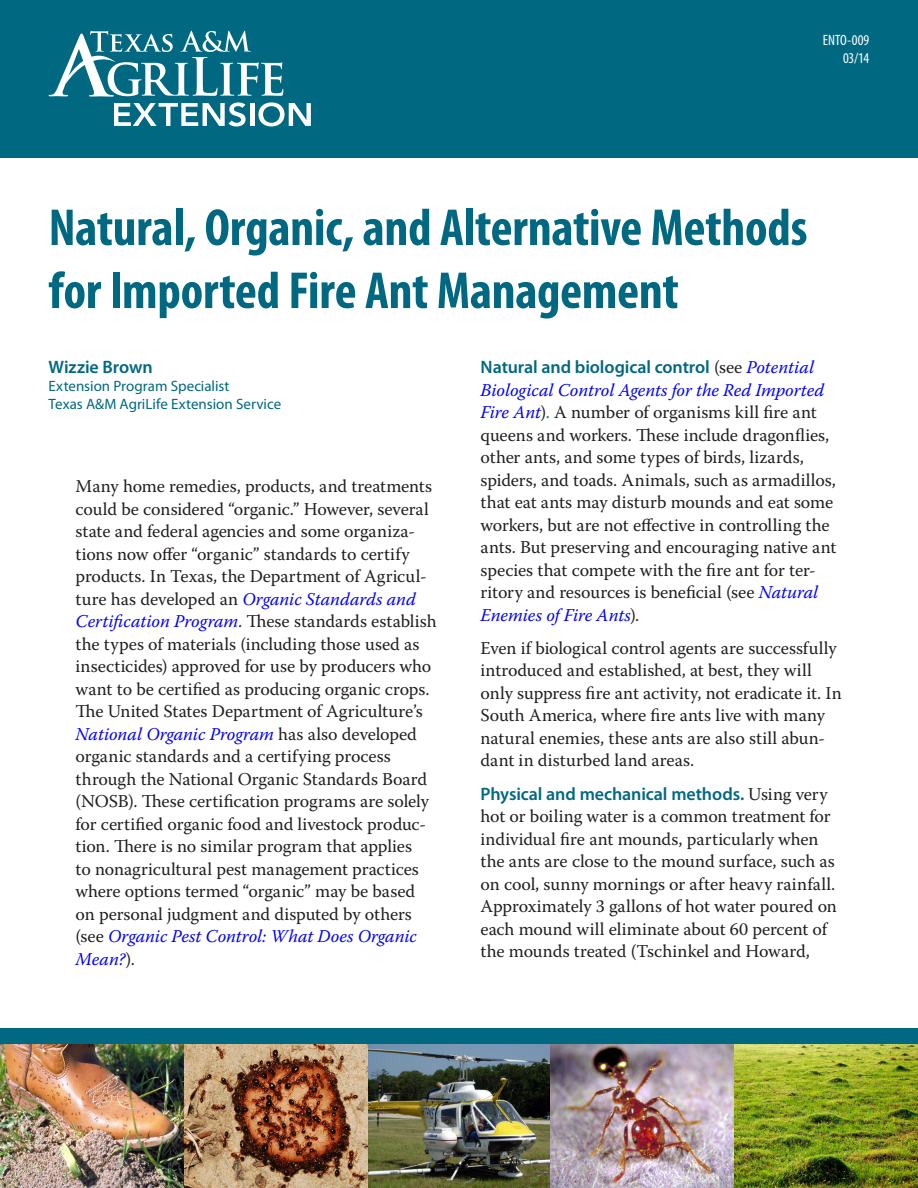
<style>
.page{position:relative;width:918px;height:1188px;background:#fff}
.page>*{position:absolute;margin:0;border:0;box-sizing:border-box;transform-origin:0 0}
.t1{font:700 condensed 52.5px/63px "Myriad Pro";letter-spacing:-.005em;color:#006881}
.body_text{font:18px/22.5px "Warnock Pro";letter-spacing:-.005em;color:#231f20}
.author{font:600 18px "Myriad Pro";letter-spacing:-.005em;color:#006881}
.author-2{font:15px "Myriad Pro";color:#006881}
.t2{font:condensed 15px/18px "Myriad Pro";letter-spacing:-.005em;color:#fff;text-align:right}
.s1{font-style:italic;color:#00f}
.s2{font-family:"Myriad Pro";font-weight:600;color:#006881}
.s3{color:#006881}
</style>
<div class="page">
<img style="left:0;top:1043px;width:368px;height:145px">
<img style="left:368px;top:1043px;width:183px;height:145px">
<img style="left:551px;top:1043px;width:367px;height:145px">
<div style="left:0;top:0;width:918px;height:158px;background:#006881"></div>
<div style="left:0;top:1028px;width:918px;height:15px;background:#006881"></div>
<svg style="left:49px;top:31px;width:262px;height:96px"></svg>
<p class="t2" style="left:823px;top:31px;width:48px">ENTO-009<br>03/14</p>
<p class="t1" style="left:49px;top:195px;width:760px">Natural, Organic, and Alternative Methods for Imported Fire Ant Management</p>
<p class="author" style="left:49px;top:355px;width:106px">Wizzie Brown</p>
<p class="author-2" style="left:49px;top:376px;width:182px">Extension Program Specialist</p>
<p class="author-2" style="left:49px;top:394px;width:234px">Texas A&amp;M AgriLife Extension Service</p>
<p class="body_text" style="left:76px;top:475px;width:363px">Many home remedies, products, and treatments could be considered “organic.” However, several state and federal agencies and some organiza&shy;tions now offer “organic” standards to certify products. In Texas, the Department of Agricul&shy;ture has developed an <span class="s1">Organic Standards and Certification Program</span>. These standards establish the types of materials (including those used as insecticides) approved for use by producers who want to be certified as producing organic crops.<br>The United States Department of Agriculture’s <span class="s1">National Organic Program</span> has also developed organic standards and a certifying process through the National Organic Standards Board (NOSB). These certification programs are solely for certified organic food and livestock produc&shy;tion. There is no similar program that applies<br>to nonagricultural pest management practices where options termed “organic” may be based on personal judgment and disputed by others (see <span class="s1">Organic Pest Control: What Does Organic Mean?</span>).</p>
<p class="body_text" style="left:481px;top:356px;width:357px"><span class="s2">Natural and biological control</span> (see <span class="s1">Potential Biological Control Agents for the Red Imported Fire Ant</span>)<span class="s3">.</span> A number of organisms kill fire ant queens and workers. These include dragonflies, other ants, and some types of birds, lizards, spiders, and toads. Animals, such as armadillos, that eat ants may disturb mounds and eat some workers, but are not effective in controlling the ants. But preserving and encouraging native ant species that compete with the fire ant for ter&shy;ritory and resources is beneficial (see <span class="s1">Natural Enemies of Fire Ants</span>).</p>
<p class="body_text" style="left:481px;top:636px;width:363px">Even if biological control agents are successfully introduced and established, at best, they will only suppress fire ant activity, not eradicate it. In South America, where fire ants live with many natural enemies, these ants are also still abun&shy;dant in disturbed land areas.</p>
<p class="body_text" style="left:481px;top:782px;width:358px"><span class="s2">Physical and mechanical methods.</span> Using very hot or boiling water is a common treatment for individual fire ant mounds, particularly when the ants are close to the mound surface, such as on cool, sunny mornings or after heavy rainfall.<br>Approximately 3 gallons of hot water poured on each mound will eliminate about 60 percent of the mounds treated (Tschinkel and Howard,</p>
</div>
